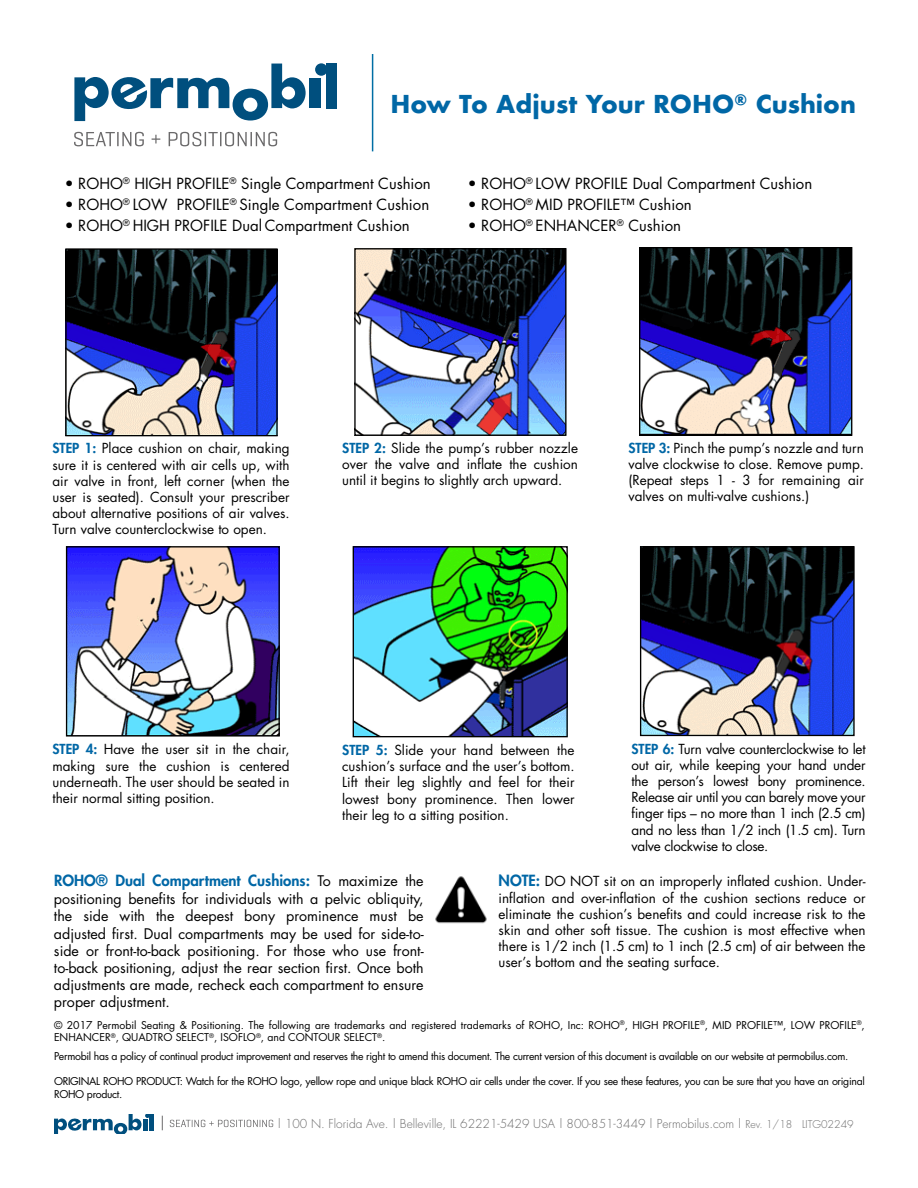
<style>
.page{position:relative;width:918px;height:1188px;background:#fff}
.page>*{position:absolute;margin:0;border:0;box-sizing:border-box;transform-origin:0 0}
.t1{font:700 24px "Futura";color:#0067a6}
.t2{font:15px "Futura";color:#000}
.t3{font:800 15px "Futura";color:#0067a6}
.t4{font:14.25px/17.1px "Futura";color:#000;text-align:justify}
.t5{font:13.5px/16.2px "Futura";color:#000;text-align:justify}
.t6{font:300 12px "Futura";color:#6b6b6b}
.t7{font:10.5px/12.6px "Futura";letter-spacing:-.03em;color:#000}
.t8{font:10.5px/12.6px "Futura";color:#000}
.s1{font-weight:800;color:#0067a6}
.s2{font-weight:400;font-size:14.25px;color:#000}
.s3{font-weight:800;font-size:15px;color:#0067a6}
.s4{font-size:10.5px}
</style>
<div class="page">
<img style="left:67px;top:250px;width:209px;height:184px">
<div style="left:65px;top:248px;width:213px;height:188px;border:1px solid #000"></div>
<img style="left:356px;top:250px;width:209px;height:184px">
<div style="left:354px;top:248px;width:213px;height:188px;border:1px solid #000"></div>
<img style="left:641px;top:249px;width:209px;height:185px">
<div style="left:639px;top:247px;width:213px;height:189px;border:1px solid #000"></div>
<img style="left:68px;top:548px;width:210px;height:187px">
<div style="left:66px;top:546px;width:214px;height:191px;border:1px solid #000"></div>
<img style="left:355px;top:548px;width:211px;height:187px">
<div style="left:353px;top:546px;width:215px;height:191px;border:1px solid #000"></div>
<img style="left:642px;top:548px;width:211px;height:186px">
<div style="left:640px;top:546px;width:215px;height:190px;border:1px solid #000"></div>
<img style="left:435px;top:876px;width:52px;height:48px">
<svg style="left:74px;top:132px;width:70px;height:14px"></svg>
<svg style="left:152px;top:135px;width:8px;height:9px"></svg>
<svg style="left:169px;top:132px;width:108px;height:14px"></svg>
<svg style="left:74px;top:64px;width:232px;height:57px"></svg>
<div style="left:309px;top:78px;width:12px;height:30px;background:#004f7e"></div>
<div style="left:326px;top:63px;width:11px;height:45px;background:#004f7e"></div>
<div style="left:315px;top:63px;width:13px;height:13px;background:#004f7e;border-radius:50%"></div>
<hr style="left:149px;top:1115px;width:4px;height:15px;background:#004f7e">
<svg style="left:54px;top:1115px;width:96px;height:19px"></svg>
<svg style="left:170px;top:1120px;width:103px;height:7px"></svg>
<svg style="left:162px;top:1116px;width:1px;height:14px"></svg>
<hr style="left:372px;top:54px;width:1px;height:97px;background:#006ea4">
<h1 class="t1" style="left:390px;top:87px;width:467px">How To Adjust Your ROHO<sup>®</sup> Cushion</h1>
<p class="t2" style="left:65px;top:174px;width:368px">• ROHO<sup>®</sup> HIGH PROFILE<sup>®</sup> Single Compartment Cushion</p>
<p class="t2" style="left:65px;top:195px;width:366px">• ROHO<sup>®</sup> LOW PROFILE<sup>®</sup> Single Compartment Cushion</p>
<p class="t2" style="left:65px;top:216px;width:347px">• ROHO<sup>®</sup> HIGH PROFILE Dual Compartment Cushion</p>
<p class="t2" style="left:468px;top:174px;width:346px">• ROHO<sup>®</sup> LOW PROFILE Dual Compartment Cushion</p>
<p class="t2" style="left:468px;top:195px;width:226px">• ROHO<sup>®</sup> MID PROFILE™ Cushion</p>
<p class="t2" style="left:468px;top:216px;width:215px">• ROHO<sup>®</sup> ENHANCER<sup>®</sup> Cushion</p>
<p class="t5" style="left:52px;top:440px;width:239px"><span class="s1">STEP 1:</span> Place cushion on chair, making sure it is centered with air cells up, with air valve in front, left corner (when the user is seated). Consult your prescriber about alternative positions of air valves.<br>Turn valve counterclockwise to open.</p>
<p class="t5" style="left:342px;top:439px;width:237px"><span class="s1">STEP 2:</span> Slide the pump’s rubber nozzle over the valve and inflate the cushion until it begins to slightly arch upward.</p>
<p class="t5" style="left:629px;top:439px;width:237px"><span class="s1">STEP 3:</span> Pinch the pump’s nozzle and turn valve clockwise to close. Remove pump. (Repeat steps 1 - 3 for remaining air valves on multi-valve cushions.)</p>
<p class="t5" style="left:52px;top:741px;width:239px"><span class="s1">STEP 4:</span> Have the user sit in the chair, making sure the cushion is centered underneath. The user should be seated in their normal sitting position.</p>
<p class="t5" style="left:342px;top:742px;width:234px"><span class="s1">STEP 5:</span> Slide your hand between the cushion’s surface and the user’s bottom.<br>Lift their leg slightly and feel for their lowest bony prominence. Then lower their leg to a sitting position.</p>
<p class="t5" style="left:632px;top:740px;width:236px"><span class="s1">STEP 6:</span> Turn valve counterclockwise to let out air, while keeping your hand under the person’s lowest bony prominence.<br>Release air until you can barely move your finger tips – no more than 1 inch (2.5 cm) and no less than 1/2 inch (1.5 cm). Turn valve clockwise to close.</p>
<p class="t3" style="left:54px;top:871px;width:371px">ROHO® Dual Compartment Cushions: <span class="s2">To maximize the</span></p>
<p class="t4" style="left:54px;top:890px;width:371px">positioning benefits for individuals with a pelvic obliquity, the side with the deepest bony prominence must be adjusted first. Dual compartments may be used for side-to&shy;side or front-to-back positioning. For those who use front&shy;to-back positioning, adjust the rear section first. Once both adjustments are made, recheck each compartment to ensure proper adjustment.</p>
<p class="t5" style="left:499px;top:873px;width:368px"><span class="s3">NOTE:</span> DO NOT sit on an improperly inflated cushion. Under&shy;inflation and over-inflation of the cushion sections reduce or eliminate the cushion’s benefits and could increase risk to the skin and other soft tissue. The cushion is most effective when there is 1/2 inch (1.5 cm) to 1 inch (2.5 cm) of air between the user’s bottom and the seating surface.</p>
<p class="t8" style="left:54px;top:1019px;width:812px">© 2017 Permobil Seating &amp; Positioning. The following are trademarks and registered trademarks of ROHO, Inc: ROHO<sup>®</sup>, HIGH PROFILE<sup>®</sup>, MID PROFILE™, LOW PROFILE<sup>®</sup>,<br>ENHANCER<sup>®</sup>, QUADTRO SELECT<sup>®</sup>, ISOFLO<sup>®</sup>, and CONTOUR SELECT<sup>®</sup>.</p>
<p class="t7" style="left:54px;top:1050px;width:796px">Permobil has a policy of continual product improvement and reserves the right to amend this document. The current version of this document is available on our website at permobilus.com.</p>
<p class="t7" style="left:54px;top:1075px;width:812px">ORIGINAL ROHO PRODUCT: Watch for the ROHO logo, yellow rope and unique black ROHO air cells under the cover. If you see these features, you can be sure that you have an original<br>ROHO product.</p>
<p class="t6" style="left:277px;top:1116px;width:578px">| 100 N. Florida Ave. | Belleville, IL 62221-5429 USA | 800-851-3449 | Permobilus.com | <span class="s4">Rev. 1/18 LITG02249</span></p>
</div>
